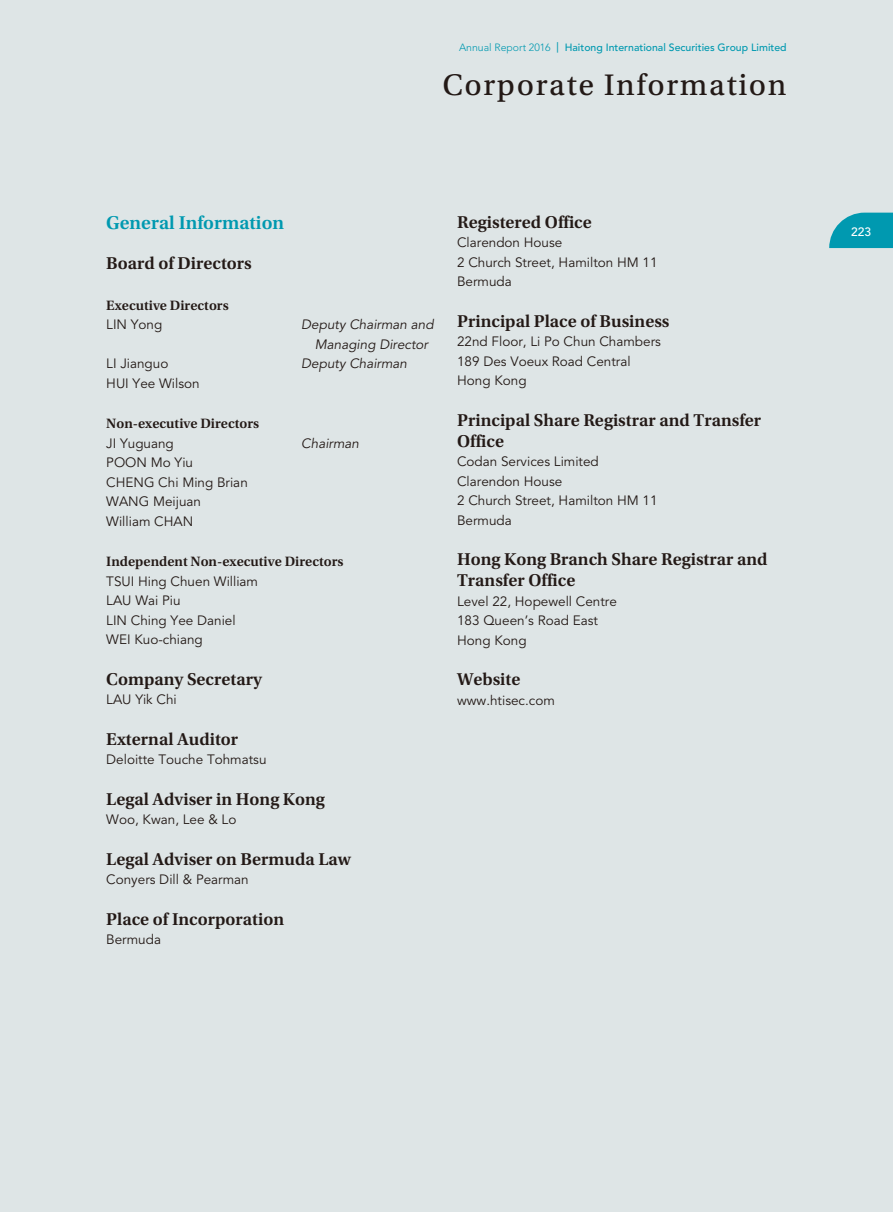
<style>
.page{position:relative;width:893px;height:1212px;background:#dee5e6}
.page>*{position:absolute;margin:0;border:0;box-sizing:border-box;transform-origin:0 0}
.t1{font:31.5px "Utopia Std Capt";letter-spacing:.05em;color:#231916}
.t2{font:600 19.5px "Utopia Std";color:#0099b0}
.t3{font:600 18px/21px "Utopia Std";color:#231916}
.t4{font:600 14.25px "Utopia Std";color:#231916}
.t5{font:13.5px/19.5px "Avenir LT Std";color:#231916}
.t6{font:italic 13.5px/19.5px "Avenir LT Std";color:#231916;text-align:center}
.t7{font:500 12px "Avenir LT Std";color:#fff}
.t8{font:500 10.5px "Avenir LT Std";color:#0099b0}
.s1{font-weight:300}
</style>
<div class="page">
<svg style="left:829px;top:213px;width:64px;height:35px;background:#1aa2b6"></svg>
<p class="t8" style="left:459px;top:42px;width:329px"><span class="s1">Annual Report 2016</span> | Haitong International Securities Group Limited</p>
<h1 class="t1" style="left:442px;top:72px;width:346px">Corporate Information</h1>
<h2 class="t2" style="left:106px;top:215px;width:179px">General Information</h2>
<h3 class="t3" style="left:106px;top:255px;width:147px">Board of Directors</h3>
<p class="t4" style="left:106px;top:300px;width:124px">Executive Directors</p>
<p class="t5" style="left:106px;top:316px;width:58px">LIN Yong</p>
<p class="t6" style="left:301px;top:316px;width:134px">Deputy Chairman and<br>Managing Director</p>
<p class="t5" style="left:106px;top:355px;width:64px">LI Jianguo</p>
<p class="t6" style="left:301px;top:355px;width:107px">Deputy Chairman</p>
<p class="t5" style="left:106px;top:374px;width:95px">HUI Yee Wilson</p>
<p class="t4" style="left:106px;top:418px;width:154px">Non-executive Directors</p>
<p class="t5" style="left:106px;top:434px;width:69px">JI Yuguang</p>
<p class="t6" style="left:301px;top:434px;width:59px">Chairman</p>
<p class="t5" style="left:106px;top:454px;width:143px">POON Mo Yiu<br>CHENG Chi Ming Brian<br>WANG Meijuan<br>William CHAN</p>
<p class="t4" style="left:106px;top:556px;width:239px">Independent Non-executive Directors</p>
<p class="t5" style="left:106px;top:572px;width:153px">TSUI Hing Chuen William<br>LAU Wai Piu<br>LIN Ching Yee Daniel<br>WEI Kuo-chiang</p>
<h3 class="t3" style="left:106px;top:670px;width:157px">Company Secretary</h3>
<p class="t5" style="left:106px;top:691px;width:72px">LAU Yik Chi</p>
<h3 class="t3" style="left:106px;top:730px;width:133px">External Auditor</h3>
<p class="t5" style="left:106px;top:751px;width:162px">Deloitte Touche Tohmatsu</p>
<h3 class="t3" style="left:106px;top:790px;width:220px">Legal Adviser in Hong Kong</h3>
<p class="t5" style="left:106px;top:811px;width:132px">Woo, Kwan, Lee &amp; Lo</p>
<h3 class="t3" style="left:106px;top:850px;width:246px">Legal Adviser on Bermuda Law</h3>
<p class="t5" style="left:106px;top:871px;width:144px">Conyers Dill &amp; Pearman</p>
<h3 class="t3" style="left:106px;top:910px;width:179px">Place of Incorporation</h3>
<p class="t5" style="left:106px;top:931px;width:56px">Bermuda</p>
<h3 class="t3" style="left:457px;top:213px;width:136px">Registered Office</h3>
<p class="t5" style="left:457px;top:233px;width:202px">Clarendon House<br>2 Church Street, Hamilton HM 11<br>Bermuda</p>
<h3 class="t3" style="left:457px;top:312px;width:214px">Principal Place of Business</h3>
<p class="t5" style="left:457px;top:332px;width:205px">22nd Floor, Li Po Chun Chambers<br>189 Des Voeux Road Central<br>Hong Kong</p>
<h3 class="t3" style="left:457px;top:411px;width:306px">Principal Share Registrar and Transfer<br>Office</h3>
<p class="t5" style="left:457px;top:452px;width:202px">Codan Services Limited<br>Clarendon House<br>2 Church Street, Hamilton HM 11<br>Bermuda</p>
<h3 class="t3" style="left:457px;top:550px;width:312px">Hong Kong Branch Share Registrar and<br>Transfer Office</h3>
<p class="t5" style="left:457px;top:592px;width:161px">Level 22, Hopewell Centre<br>183 Queen’s Road East<br>Hong Kong</p>
<h3 class="t3" style="left:457px;top:670px;width:65px">Website</h3>
<p class="t5" style="left:457px;top:691px;width:99px">www.htisec.com</p>
<p class="t7" style="left:851px;top:226px;width:22px">223</p>
</div>
